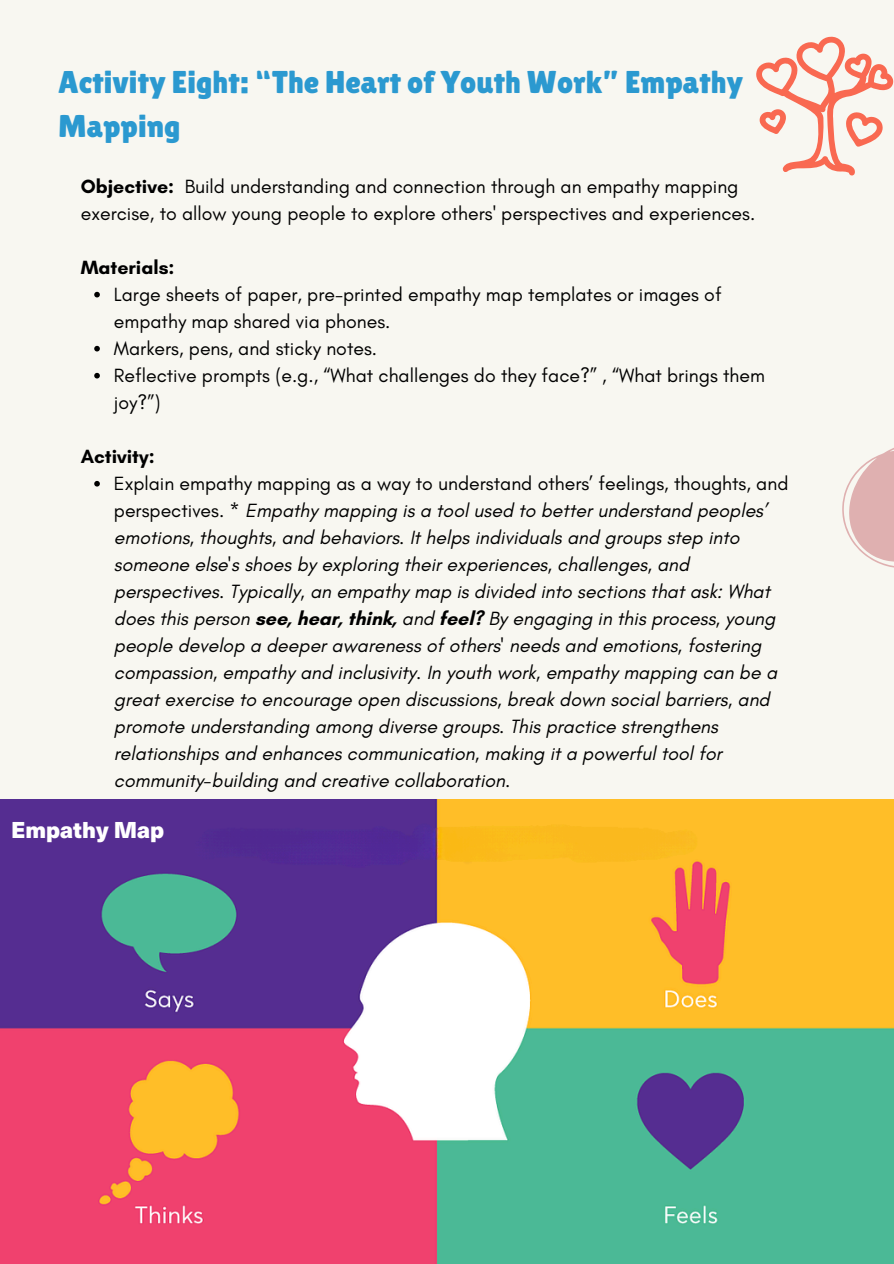
<style>
.page{position:relative;width:894px;height:1264px;background:#fff}
.page>*{position:absolute;margin:0;border:0;box-sizing:border-box;transform-origin:0 0}
.t1{font:31.5px/43.8px "Lilita One";color:#2b99d0}
.t2{font:900 22.5px "Neue Haas Unica";color:#fff}
.t3{font:italic 19.5px/27px "Glacial Indifference";color:#000}
.t4{font:19.5px/27px "Glacial Indifference";color:#000}
.t5{font:700 19.5px "Glacial Indifference";color:#000}
.s1{font-weight:700}
.s2{font-style:normal}
.s3{font-weight:700;font-style:normal}
</style>
<div class="page">
<div style="left:0;top:0;width:893px;height:1263px;background:#f8f7f1"></div>
<svg style="left:842px;top:448px;width:51px;height:120px"></svg>
<svg style="left:94px;top:292px;width:6px;height:5px"></svg>
<svg style="left:94px;top:346px;width:6px;height:5px"></svg>
<svg style="left:94px;top:373px;width:6px;height:5px"></svg>
<svg style="left:94px;top:481px;width:6px;height:5px"></svg>
<img style="left:0;top:799px;width:893px;height:464px">
<svg style="left:756px;top:36px;width:136px;height:139px"></svg>
<h3 class="t1" style="left:58px;top:60px;width:686px">Activity Eight: “The Heart of Youth Work” Empathy<br>Mapping</h3>
<p class="t4" style="left:81px;top:172px;width:676px"><span class="s1">Objective:</span> Build understanding and connection through an empathy mapping exercise, to allow young people to explore others' perspectives and experiences.</p>
<h1 class="t5" style="left:81px;top:255px;width:95px">Materials:</h1>
<p class="t4" style="left:114px;top:280px;width:609px">Large sheets of paper, pre-printed empathy map templates or images of empathy map shared via phones.</p>
<h3 class="t4" style="left:114px;top:334px;width:264px">Markers, pens, and sticky notes.</h3>
<p class="t4" style="left:114px;top:361px;width:652px">Reflective prompts (e.g., “What challenges do they face?” , “What brings them joy?”)</p>
<p class="t5" style="left:81px;top:444px;width:75px">Activity:</p>
<p class="t3" style="left:114px;top:469px;width:676px"><span class="s2">Explain empathy mapping as a way to understand others’ feelings, thoughts, and perspectives.</span> * Empathy mapping is a tool used to better understand peoples’ emotions, thoughts, and behaviors. It helps individuals and groups step into someone else's shoes by exploring their experiences, challenges, and perspectives. Typically, an empathy map is divided into sections that ask: What does this person <span class="s3">see, hear, think,</span> and <span class="s3">feel?</span> By engaging in this process, young people develop a deeper awareness of others' needs and emotions, fostering compassion, empathy and inclusivity. In youth work, empathy mapping can be a great exercise to encourage open discussions, break down social barriers, and promote understanding among diverse groups. This practice strengthens relationships and enhances communication, making it a powerful tool for community-building and creative collaboration.</p>
<p class="t2" style="left:11px;top:821px;width:154px">Empathy Map</p>
</div>
